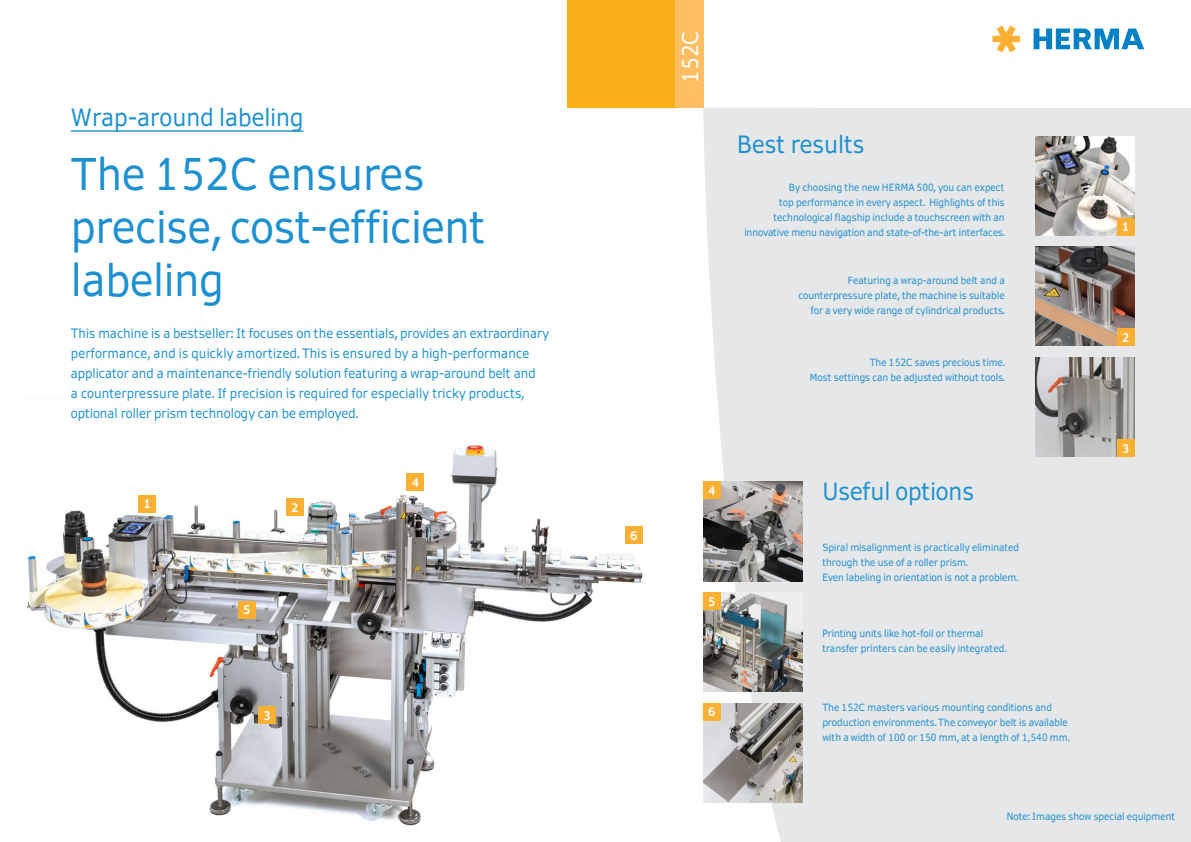
<style>
.page{position:relative;width:1191px;height:842px;background:#fff}
.page>*{position:absolute;margin:0;border:0;box-sizing:border-box;transform-origin:0 0}
.t1{font:44px/52.8px "Herma";letter-spacing:-.005em;color:#1d90d0}
.t2{font:24px "Herma";letter-spacing:-.005em;color:#1d90d0}
.t3{font:22px "Herma";color:#fff}
.t4{font:13px/20px "Herma";color:#1d90d0}
.t5{font:700 12px "Herma";color:#fff}
.t6{font:10px/15px "Herma";color:#1d90d0;text-align:right}
</style>
<div class="page">
<img style="left:27px;top:445px;width:616px;height:381px">
<div style="left:703px;top:108px;width:488px;height:734px;background:#e6e7e9"></div>
<hr style="left:71px;top:130px;width:232px;height:2px;background:#1d90d0">
<img style="left:703px;top:482px;width:99px;height:99px">
<img style="left:703px;top:592px;width:99px;height:100px">
<img style="left:703px;top:703px;width:99px;height:99px">
<img style="left:1035px;top:247px;width:99px;height:99px">
<img style="left:1035px;top:357px;width:99px;height:99px">
<div style="left:286px;top:499px;width:17px;height:17px;background:#fbb033"></div>
<div style="left:1117px;top:329px;width:17px;height:17px;background:#fbb033"></div>
<div style="left:259px;top:707px;width:17px;height:17px;background:#fbb033"></div>
<div style="left:1117px;top:439px;width:17px;height:17px;background:#fbb033"></div>
<div style="left:407px;top:473px;width:17px;height:17px;background:#fbb033"></div>
<div style="left:703px;top:482px;width:17px;height:17px;background:#fbb033"></div>
<div style="left:238px;top:601px;width:17px;height:17px;background:#fbb033"></div>
<div style="left:703px;top:592px;width:17px;height:17px;background:#fbb033"></div>
<div style="left:703px;top:703px;width:17px;height:17px;background:#fbb033"></div>
<div style="left:625px;top:527px;width:17px;height:17px;background:#fbb033"></div>
<div style="left:139px;top:495px;width:17px;height:17px;background:#fbb033"></div>
<svg style="left:1033px;top:29px;width:111px;height:20px"></svg>
<svg style="left:992px;top:26px;width:28px;height:26px"></svg>
<div style="left:567px;top:0;width:108px;height:108px;background:#faaf18"></div>
<div style="left:675px;top:0;width:28px;height:108px;background:#fdbe62"></div>
<img style="left:1035px;top:136px;width:99px;height:99px">
<div style="left:1117px;top:218px;width:17px;height:17px;background:#fbb033"></div>
<h2 class="t2" style="left:71px;top:102px;width:234px">Wrap-around labeling</h2>
<h1 class="t1" style="left:71px;top:148px;width:416px">The 152C ensures precise, cost-efficient labeling</h1>
<p class="t4" style="left:71px;top:324px;width:480px">This machine is a bestseller: It focuses on the essentials, provides an extraordinary performance, and is quickly amortized. This is ensured by a high-performance applicator and a maintenance-friendly solution featuring a wrap-around belt and<br>a counterpressure plate. If precision is required for especially tricky products, optional roller prism technology can be employed.</p>
<p class="t5" style="left:144px;top:496px;width:9px">1</p>
<p class="t5" style="left:243px;top:602px;width:9px">5</p>
<p class="t5" style="left:291px;top:500px;width:9px">2</p>
<p class="t5" style="left:264px;top:708px;width:9px">3</p>
<p class="t5" style="left:412px;top:474px;width:9px">4</p>
<p class="t5" style="left:630px;top:528px;width:9px">6</p>
<h3 class="t3" style="left:676px;top:83px;width:54px;rotate:-90deg">152C</h3>
<h2 class="t2" style="left:737px;top:129px;width:129px">Best results</h2>
<p class="t6" style="left:744px;top:180px;width:262px">By choosing the new HERMA 500, you can expect<br>top performance in every aspect. Highlights of this technological flagship include a touchscreen with an innovative menu navigation and state-of-the-art interfaces.</p>
<p class="t6" style="left:798px;top:273px;width:208px">Featuring a wrap-around belt and a counterpressure plate, the machine is suitable for a very wide range of cylindrical products.</p>
<p class="t6" style="left:810px;top:355px;width:197px">The 152C saves precious time.<br>Most settings can be adjusted without tools.</p>
<p class="t5" style="left:708px;top:483px;width:9px">4</p>
<p class="t5" style="left:708px;top:593px;width:9px">5</p>
<p class="t5" style="left:708px;top:704px;width:9px">6</p>
<h2 class="t2" style="left:822px;top:476px;width:153px">Useful options</h2>
<p class="t6" style="left:822px;top:540px;width:198px;text-align:left">Spiral misalignment is practically eliminated through the use of a roller prism.<br>Even labeling in orientation is not a problem.</p>
<p class="t6" style="left:822px;top:626px;width:186px;text-align:left">Printing units like hot-foil or thermal transfer printers can be easily integrated.</p>
<p class="t6" style="left:822px;top:700px;width:249px;text-align:left">The 152C masters various mounting conditions and production environments. The conveyor belt is available with a width of 100 or 150 mm, at a length of 1,540 mm.</p>
<p class="t5" style="left:1122px;top:219px;width:9px">1</p>
<p class="t5" style="left:1122px;top:330px;width:9px">2</p>
<p class="t5" style="left:1122px;top:440px;width:9px">3</p>
<p class="t6" style="left:1006px;top:809px;width:170px">Note: Images show special equipment</p>
</div>
